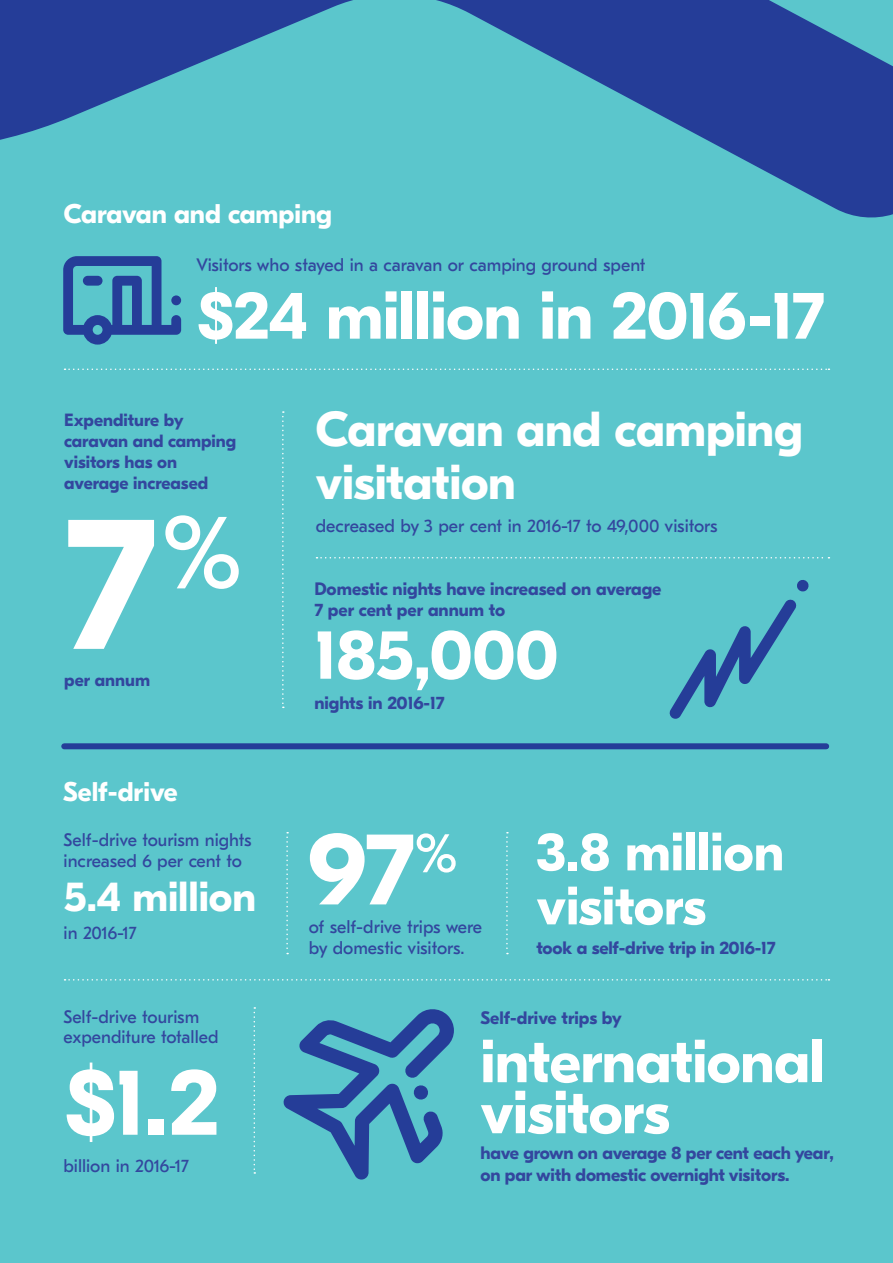
<style>
.page{position:relative;width:893px;height:1263px;background:#fff}
.page>*{position:absolute;margin:0;border:0;box-sizing:border-box;transform-origin:0 0}
.t1{font:700 191.1px "GT Eesti Display";color:#fff}
.t2{font:700 103.5px "GT Eesti Display";color:#fff}
.t3{font:700 94.8px "GT Eesti Display";color:#fff}
.t4{font:700 70.05px "GT Eesti Display";letter-spacing:-.015em;color:#fff}
.t5{font:700 67.65px "GT Eesti Display";letter-spacing:-.01em;color:#fff}
.t6{font:700 60.75px/51px "GT Eesti Display";letter-spacing:-.01em;color:#fff}
.t7{font:700 54px/54px "GT Eesti Display";color:#fff}
.t8{font:700 49.05px/52.9px "GT Eesti Display";letter-spacing:-.005em;color:#fff}
.t9{font:700 42px "GT Eesti Display";color:#fff}
.t10{font:700 27px "GT Eesti Display";color:#fff}
.t11{font:18px/21px "GT Eesti Text";color:#33479e}
.t12{font:700 18px/21px "GT Eesti Display";letter-spacing:-.01em;color:#33479e}
.t13{font:700 17.7px/21px "GT Eesti Display";color:#33479e}
</style>
<div class="page">
<div style="left:0;top:326px;width:893px;height:937px;background:#5bc6cc"></div>
<svg style="left:0;top:0;width:893px;height:326px;background:#4ca1be"></svg>
<svg style="left:65px;top:368px;width:764px;height:2px;background:#78d0d5"></svg>
<svg style="left:316px;top:557px;width:513px;height:1px"></svg>
<svg style="left:65px;top:979px;width:764px;height:1px"></svg>
<div style="left:64px;top:743px;width:762px;height:6px;background:#253d98"></div>
<svg style="left:254px;top:1007px;width:1px;height:167px"></svg>
<svg style="left:286px;top:832px;width:2px;height:122px"></svg>
<svg style="left:506px;top:832px;width:2px;height:122px"></svg>
<svg style="left:282px;top:411px;width:2px;height:297px"></svg>
<svg style="left:63px;top:256px;width:118px;height:89px;background:#4185b3"></svg>
<svg style="left:670px;top:580px;width:138px;height:139px;background:#50acc2"></svg>
<svg style="left:284px;top:1009px;width:170px;height:170px;background:#4896ba"></svg>
<h3 class="t10" style="left:64px;top:198px;width:270px">Caravan and camping</h3>
<p class="t11" style="left:196px;top:254px;width:451px">Visitors who stayed in a caravan or camping ground spent</p>
<h3 class="t5" style="left:196px;top:278px;width:630px">$24 million in 2016-17</h3>
<p class="t13" style="left:64px;top:410px;width:173px">Expenditure by caravan and camping visitors has on average increased</p>
<h1 class="t1" style="left:64px;top:477px;width:182px">7<sup>%</sup></h1>
<p class="t13" style="left:64px;top:669px;width:87px">per annum</p>
<h3 class="t10" style="left:63px;top:776px;width:116px">Self-drive</h3>
<p class="t11" style="left:64px;top:830px;width:189px">Self-drive tourism nights increased 6 per cent to</p>
<h3 class="t9" style="left:64px;top:873px;width:194px">5.4 million</h3>
<p class="t11" style="left:64px;top:923px;width:75px">in 2016-17</p>
<p class="t11" style="left:63px;top:1006px;width:157px">Self-drive tourism expenditure totalled</p>
<h3 class="t3" style="left:64px;top:1049px;width:157px">$1.2</h3>
<p class="t11" style="left:63px;top:1156px;width:127px">billion in 2016-17</p>
<h3 class="t8" style="left:316px;top:404px;width:488px">Caravan and camping visitation</h3>
<p class="t11" style="left:316px;top:515px;width:403px">decreased by 3 per cent in 2016-17 to 49,000 visitors</p>
<p class="t12" style="left:314px;top:579px;width:349px">Domestic nights have increased on average<br>7 per cent per annum to</p>
<h3 class="t4" style="left:314px;top:616px;width:246px">185,000</h3>
<p class="t12" style="left:314px;top:693px;width:132px">nights in 2016-17</p>
<h2 class="t2" style="left:309px;top:811px;width:151px">97<sup>%</sup></h2>
<p class="t11" style="left:309px;top:916px;width:175px">of self-drive trips were by domestic visitors.</p>
<h3 class="t7" style="left:537px;top:826px;width:249px">3.8 million visitors</h3>
<p class="t12" style="left:537px;top:937px;width:240px">took a self-drive trip in 2016-17</p>
<p class="t12" style="left:480px;top:1007px;width:143px">Self-drive trips by</p>
<h3 class="t6" style="left:480px;top:1037px;width:345px">international visitors</h3>
<p class="t12" style="left:480px;top:1143px;width:355px">have grown on average 8 per cent each year, on par with domestic overnight visitors.</p>
</div>
